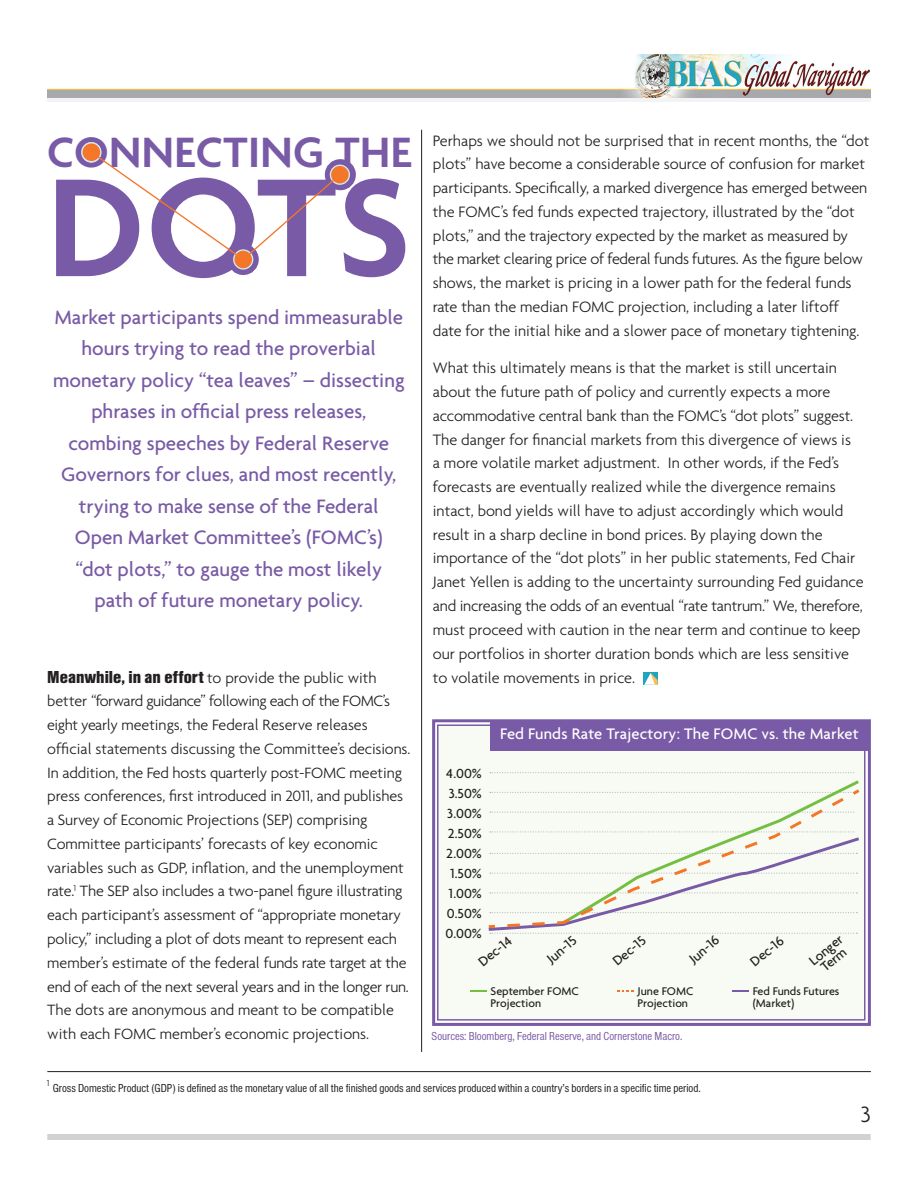
<style>
.page{position:relative;width:918px;height:1188px;background:#fff}
.page>*{position:absolute;margin:0;border:0;box-sizing:border-box;transform-origin:0 0}
.body_copy{font:600 151.2px "Agenda";color:#785aa6}
.body_copy-2{font:600 45.9px "Agenda";letter-spacing:.01em;color:#785aa6}
.t1{font:300 24px "Agenda";color:#231f20}
.body_copy_no_bullets{font:500 21px/31.5px "Agenda";color:#785aa6;text-align:center}
.body_copy_no_bullets-2{font:500 16.5px "Agenda";letter-spacing:.01em;color:#fff}
.body_copy_no_bullets-3{font:300 16.35px/23.9px "Agenda";color:#231f20}
.body_copy_no_bullets-4{font:300 16.2px/23.9px "Agenda";letter-spacing:-.01em;color:#231f20}
.body_copy_no_bullets-5{font:500 14.25px "Agenda";color:#231f20}
.body_copy_no_bullets-6{font:condensed 12px "Nimbus Sans T";color:#231f20}
.body_copy_no_bullets-7{font:500 12px/12px "Agenda";color:#231f20}
.body_copy_no_bullets-8{font:condensed 12px "Nimbus Sans T";color:#785aa6}
.s1{font-family:"Nimbus Sans T";font-weight:900;font-stretch:condensed;font-size:18px}
</style>
<div class="page">
<div style="left:47px;top:54px;width:824px;height:47px;background:linear-gradient(to right,#f2f3f4,#f2f3f4)"></div>
<img style="left:47px;top:54px;width:824px;height:43px">
<div style="left:47px;top:1134px;width:824px;height:6px;background:#d1d2d4"></div>
<div style="left:643px;top:672px;width:15px;height:13px;background:#1fa6be"></div>
<svg style="left:644px;top:673px;width:14px;height:12px"></svg>
<hr style="left:421px;top:130px;width:1px;height:922px;background:#231f20">
<hr style="left:47px;top:1071px;width:824px;height:1px;background:#231f20">
<svg style="left:82px;top:143px;width:19px;height:19px"></svg>
<div style="left:81px;top:142px;width:21px;height:20px;border:1px solid #d5e8ef;border-radius:50%"></div>
<div style="left:228px;top:244px;width:31px;height:31px;border:12px solid #785aa6;border-radius:50%"></div>
<div style="left:325px;top:159px;width:31px;height:31px;border:12px solid #785aa6;border-radius:50%"></div>
<svg style="left:234px;top:250px;width:19px;height:19px"></svg>
<div style="left:233px;top:249px;width:20px;height:21px;border:1px solid #d5e8ef;border-radius:50%"></div>
<div style="left:330px;top:165px;width:19px;height:19px;background:#f47629;border-radius:50%"></div>
<div style="left:330px;top:165px;width:20px;height:20px;border:1px solid #d5e8ef;border-radius:50%"></div>
<svg style="left:89px;top:150px;width:253px;height:111px"></svg>
<div style="left:437px;top:724px;width:428px;height:296px;background:#f7fbf3"></div>
<div style="left:432px;top:719px;width:439px;height:307px;border:3px solid #785aa6"></div>
<svg style="left:490px;top:772px;width:364px;height:1px"></svg>
<svg style="left:471px;top:990px;width:16px;height:1px"></svg>
<svg style="left:733px;top:990px;width:16px;height:1px"></svg>
<div style="left:490px;top:720px;width:380px;height:31px;background:#785aa6"></div>
<svg style="left:488px;top:930px;width:370px;height:4px"></svg>
<svg style="left:488px;top:787px;width:372px;height:143px"></svg>
<svg style="left:617px;top:990px;width:16px;height:2px"></svg>
<p class="body_copy-2" style="left:47px;top:124px;width:366px">CONNECTING THE</p>
<p class="body_copy" style="left:47px;top:135px;width:365px">DOTS</p>
<p class="body_copy_no_bullets" style="left:53px;top:301px;width:353px">Market participants spend immeasurable hours trying to read the proverbial monetary policy “tea leaves” – dissecting phrases in official press releases, combing speeches by Federal Reserve Governors for clues, and most recently, trying to make sense of the Federal Open Market Committee’s (FOMC’s)<br>“dot plots,” to gauge the most likely<br>path of future monetary policy.</p>
<p class="body_copy_no_bullets-4" style="left:47px;top:665px;width:365px"><span class="s1">Meanwhile, in an effort</span> to provide the public with better “forward guidance” following each of the FOMC’s eight yearly meetings, the Federal Reserve releases official statements discussing the Committee’s decisions.<br>In addition, the Fed hosts quarterly post-FOMC meeting press conferences, first introduced in 2011, and publishes a Survey of Economic Projections (SEP) comprising Committee participants’ forecasts of key economic variables such as GDP, inflation, and the unemployment rate.<sup>1</sup> The SEP also includes a two-panel figure illustrating each participant’s assessment of “appropriate monetary policy,” including a plot of dots meant to represent each member’s estimate of the federal funds rate target at the end of each of the next several years and in the longer run.<br>The dots are anonymous and meant to be compatible with each FOMC member’s economic projections.</p>
<p class="body_copy_no_bullets-3" style="left:433px;top:128px;width:438px">Perhaps we should not be surprised that in recent months, the “dot plots” have become a considerable source of confusion for market participants. Specifically, a marked divergence has emerged between the FOMC’s fed funds expected trajectory, illustrated by the “dot plots,” and the trajectory expected by the market as measured by the market clearing price of federal funds futures. As the figure below shows, the market is pricing in a lower path for the federal funds rate than the median FOMC projection, including a later liftoff date for the initial hike and a slower pace of monetary tightening.</p>
<p class="body_copy_no_bullets-3" style="left:433px;top:356px;width:432px">What this ultimately means is that the market is still uncertain about the future path of policy and currently expects a more accommodative central bank than the FOMC’s “dot plots” suggest.<br>The danger for financial markets from this divergence of views is<br>a more volatile market adjustment. In other words, if the Fed’s forecasts are eventually realized while the divergence remains intact, bond yields will have to adjust accordingly which would result in a sharp decline in bond prices. By playing down the importance of the “dot plots” in her public statements, Fed Chair Janet Yellen is adding to the uncertainty surrounding Fed guidance and increasing the odds of an eventual “rate tantrum.” We, therefore, must proceed with caution in the near term and continue to keep our portfolios in shorter duration bonds which are less sensitive to volatile movements in price.</p>
<p class="body_copy_no_bullets-2" style="left:500px;top:723px;width:360px">Fed Funds Rate Trajectory: The FOMC vs. the Market</p>
<p class="body_copy_no_bullets-5" style="left:446px;top:764px;width:37px">4.00%</p>
<p class="body_copy_no_bullets-5" style="left:449px;top:784px;width:35px">3.50%</p>
<p class="body_copy_no_bullets-5" style="left:447px;top:804px;width:36px">3.00%</p>
<p class="body_copy_no_bullets-5" style="left:448px;top:824px;width:36px">2.50%</p>
<p class="body_copy_no_bullets-5" style="left:446px;top:844px;width:37px">2.00%</p>
<p class="body_copy_no_bullets-5" style="left:450px;top:864px;width:33px">1.50%</p>
<p class="body_copy_no_bullets-5" style="left:449px;top:884px;width:35px">1.00%</p>
<p class="body_copy_no_bullets-5" style="left:447px;top:904px;width:36px">0.50%</p>
<p class="body_copy_no_bullets-5" style="left:445px;top:924px;width:38px">0.00%</p>
<p class="body_copy_no_bullets-5" style="left:475px;top:957px;width:41px;rotate:-40deg">Dec-14</p>
<p class="body_copy_no_bullets-7" style="left:491px;top:985px;width:90px">September FOMC<br>Projection</p>
<p class="body_copy_no_bullets-7" style="left:638px;top:985px;width:57px">June FOMC<br>Projection</p>
<p class="body_copy_no_bullets-7" style="left:753px;top:985px;width:88px">Fed Funds Futures (Market)</p>
<p class="body_copy_no_bullets-5" style="left:543px;top:954px;width:36px;rotate:-40deg">Jun-15</p>
<p class="body_copy_no_bullets-5" style="left:685px;top:954px;width:36px;rotate:-40deg">Jun-16</p>
<p class="body_copy_no_bullets-5" style="left:609px;top:956px;width:40px;rotate:-40deg">Dec-15</p>
<p class="body_copy_no_bullets-5" style="left:746px;top:957px;width:41px;rotate:-40deg">Dec-16</p>
<p class="body_copy_no_bullets-5" style="left:805px;top:956px;width:41px;rotate:-40deg">Longer</p>
<p class="body_copy_no_bullets-5" style="left:817px;top:962px;width:31px;rotate:-40deg">Term</p>
<p class="body_copy_no_bullets-8" style="left:432px;top:1029px;width:252px">Sources: Bloomberg, Federal Reserve, and Cornerstone Macro.</p>
<p class="body_copy_no_bullets-6" style="left:47px;top:1081px;width:656px"><sup>1</sup> Gross Domestic Product (GDP) is defined as the monetary value of all the finished goods and services produced within a country’s borders in a specific time period.</p>
<h3 class="t1" style="left:861px;top:1101px;width:12px">3</h3>
</div>
